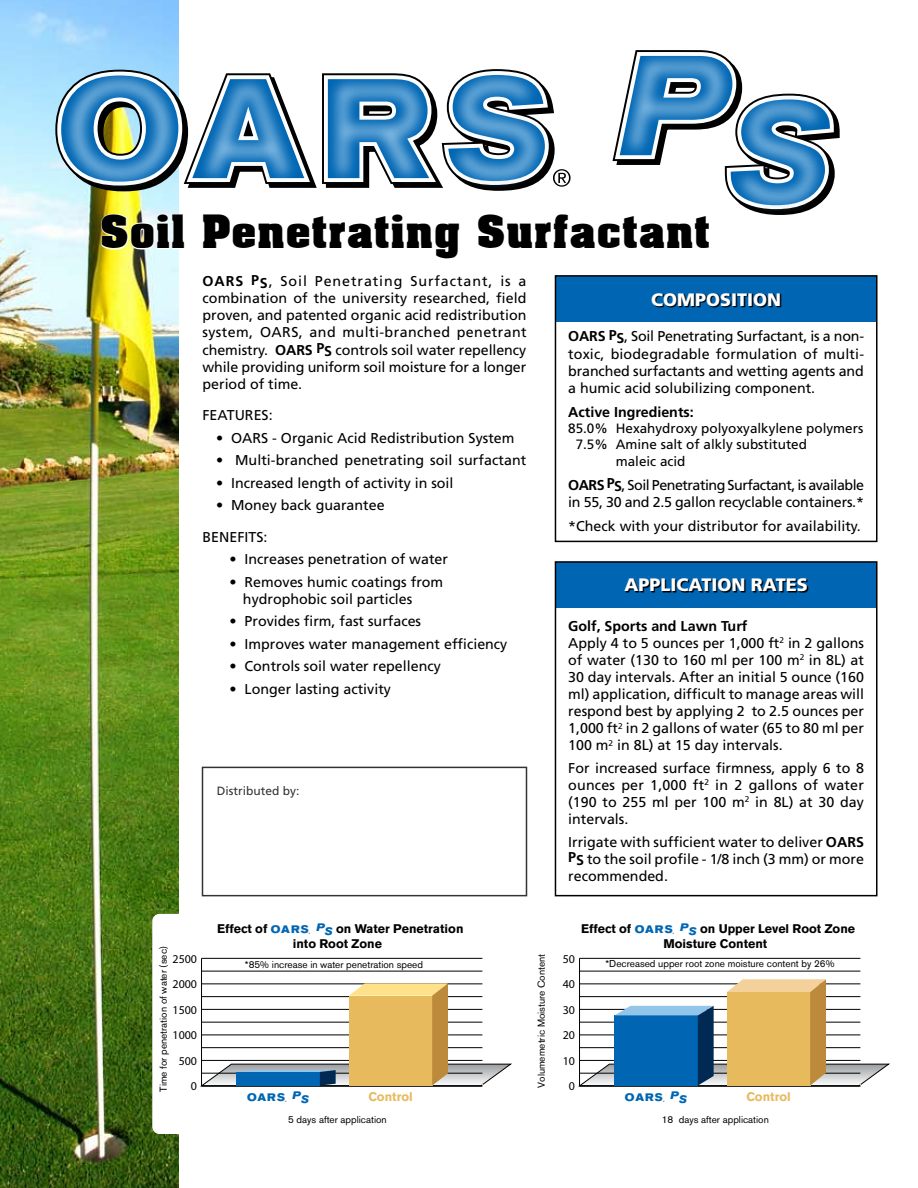
<style>
.page{position:relative;width:918px;height:1188px;background:#fff}
.page>*{position:absolute;margin:0;border:0;box-sizing:border-box;transform-origin:0 0}
.t1{font:700 39px "Aardvark";letter-spacing:.05em;color:#000}
.t2{font:900 18px "Frutiger";color:#fff}
.t3{font:14.25px/17.1px "Frutiger";color:#000;text-align:justify}
.t4{font:14.25px/17.1px "Frutiger";letter-spacing:-.035em;color:#000}
.t5{font:700 14.25px "Frutiger";color:#000}
.t6{font:13.5px "Frutiger";color:#000}
.t7{font:700 12.45px/15px "Akzidenz Grotesk BE";color:#000}
.t8{font:700 12.45px "Akzidenz Grotesk BE";color:#e7ba5e}
.t9{font:12px "Myriad Pro";color:#000}
.t10{font:12px "Frutiger";color:#000}
.t11{font:700 expanded 10.8px "Akzidenz Grotesk BE";letter-spacing:.115em;color:#0066b3;scale:.9 1}
.t12{font:italic 700 expanded 10.8px "Akzidenz Grotesk BE";color:#0066b3;scale:.9 1}
.t13{font:9.9px "Akzidenz Grotesk BE";color:#000}
.t14{font:300 1.8px "Frutiger";color:#000;scale:.9 1}
.s1{font-weight:700}
.s2{font-style:italic;font-stretch:expanded;font-size:10.8px;color:#0066b3}
.s3{font-stretch:expanded;font-size:10.8px;color:#0066b3}
</style>
<div class="page">
<img style="left:0;top:0;width:178px;height:1188px">
<div style="left:555px;top:562px;width:322px;height:45px;background:#0066b3"></div>
<div style="left:556px;top:276px;width:321px;height:46px;background:#0066b3"></div>
<div style="left:555px;top:275px;width:323px;height:267px;border:2px solid #000"></div>
<svg style="left:554px;top:288px;width:324px;height:25px"></svg>
<div style="left:555px;top:561px;width:323px;height:335px;border:2px solid #000"></div>
<svg style="left:554px;top:574px;width:324px;height:25px"></svg>
<svg style="left:47px;top:42px;width:524px;height:218px"></svg>
<img style="left:40px;top:46px;width:163px;height:165px">
<img style="left:173px;top:52px;width:132px;height:155px">
<img style="left:305px;top:52px;width:120px;height:155px">
<img style="left:425px;top:47px;width:144px;height:164px">
<img style="left:725px;top:93px;width:115px;height:122px">
<img style="left:612px;top:50px;width:144px;height:132px">
<svg style="left:579px;top:979px;width:310px;height:107px"></svg>
<div style="left:152px;top:914px;width:366px;height:220px;background:#fff;border-radius:7px"></div>
<svg style="left:201px;top:983px;width:310px;height:103px"></svg>
<div style="left:202px;top:767px;width:325px;height:129px;border:2px solid #000"></div>
<h1 class="t1" style="left:101px;top:199px;width:610px">Soil Penetrating Surfactant</h1>
<p class="t3" style="left:202px;top:273px;width:326px"><span class="s1">OARS PS</span>, Soil Penetrating Surfactant, is a combination of the university researched, field proven, and patented organic acid redistribution system, OARS, and multi-branched penetrant chemistry. <span class="s1">OARS PS</span> controls soil water repellency while providing uniform soil moisture for a longer period of time.</p>
<p class="t3" style="left:202px;top:407px;width:72px">FEATURES:</p>
<p class="t3" style="left:216px;top:429px;width:300px">• OARS - Organic Acid Redistribution System</p>
<p class="t3" style="left:216px;top:452px;width:312px">• Multi-branched penetrating soil surfactant</p>
<p class="t3" style="left:216px;top:474px;width:239px">• Increased length of activity in soil</p>
<p class="t3" style="left:216px;top:497px;width:170px">• Money back guarantee</p>
<p class="t3" style="left:202px;top:528px;width:66px">BENEFITS:</p>
<p class="t3" style="left:230px;top:551px;width:220px">• Increases penetration of water</p>
<p class="t3" style="left:243px;top:573px;width:202px;text-indent:-13px">• Removes humic coatings from hydrophobic soil particles</p>
<p class="t3" style="left:230px;top:613px;width:193px">• Provides firm, fast surfaces</p>
<p class="t3" style="left:230px;top:635px;width:279px">• Improves water management efficiency</p>
<p class="t3" style="left:230px;top:658px;width:213px">• Controls soil water repellency</p>
<p class="t3" style="left:230px;top:680px;width:163px">• Longer lasting activity</p>
<p class="t10" style="left:217px;top:784px;width:84px">Distributed by:</p>
<p class="t2" style="left:651px;top:288px;width:132px">COMPOSITION</p>
<p class="t3" style="left:568px;top:328px;width:297px"><span class="s1">OARS PS</span>, Soil Penetrating Surfactant, is a non&shy;toxic, biodegradable formulation of multi&shy;branched surfactants and wetting agents and a humic acid solubilizing component.</p>
<p class="t5" style="left:568px;top:404px;width:127px">Active Ingredients:</p>
<p class="t6" style="left:568px;top:421px;width:297px">85.0% Hexahydroxy polyoxyalkylene polymers</p>
<p class="t6" style="left:576px;top:437px;width:233px">7.5% Amine salt of alkly substituted</p>
<p class="t6" style="left:616px;top:453px;width:71px">maleic acid</p>
<p class="t4" style="left:568px;top:477px;width:297px"><span class="s1">OARS PS</span>, Soil Penetrating Surfactant, is available in 55, 30 and 2.5 gallon recyclable containers.*</p>
<p class="t3" style="left:568px;top:518px;width:294px">*Check with your distributor for availability.</p>
<p class="t2" style="left:625px;top:574px;width:185px">APPLICATION RATES</p>
<p class="t3" style="left:568px;top:617px;width:297px;text-align:left"><span class="s1">Golf, Sports and Lawn Turf<br></span>Apply 4 to 5 ounces per 1,000 ft<sup>2</sup> in 2 gallons of water (130 to 160 ml per 100 m<sup>2</sup> in 8L) at 30 day intervals. After an initial 5 ounce (160 ml) application, difficult to manage areas will respond best by applying 2 to 2.5 ounces per 1,000 ft<sup>2</sup> in 2 gallons of water (65 to 80 ml per 100 m<sup>2</sup> in 8L) at 15 day intervals.</p>
<p class="t3" style="left:568px;top:759px;width:297px">For increased surface firmness, apply 6 to 8 ounces per 1,000 ft<sup>2</sup> in 2 gallons of water (190 to 255 ml per 100 m<sup>2</sup> in 8L) at 30 day intervals.</p>
<p class="t3" style="left:568px;top:833px;width:297px">Irrigate with sufficient water to deliver <span class="s1">OARS PS</span> to the soil profile - 1/8 inch (3 mm) or more recommended.</p>
<p class="t13" style="left:157px;top:1092px;width:147px;rotate:-90deg">Time for penetration of water (sec)</p>
<p class="t9" style="left:173px;top:951px;width:26px">2500</p>
<p class="t9" style="left:173px;top:977px;width:26px">2000</p>
<p class="t9" style="left:173px;top:1002px;width:26px">1500</p>
<p class="t9" style="left:173px;top:1028px;width:26px">1000</p>
<p class="t9" style="left:179px;top:1053px;width:20px">500</p>
<p class="t9" style="left:191px;top:1079px;width:8px">0</p>
<p class="t7" style="left:293px;top:921px;width:172px;text-indent:24px"><span class="s2">P</span><sub>S</sub> on Water Penetration into Root Zone</p>
<p class="t7" style="left:217px;top:921px;width:93px">Effect of <span class="s3">OARS</span></p>
<p class="t14" style="left:309px;top:932px;width:3px">®</p>
<p class="t7" style="left:663px;top:921px;width:193px;text-indent:17px"><span class="s2">P</span><sub>S</sub> on Upper Level Root Zone<br>Moisture Content</p>
<p class="t7" style="left:581px;top:921px;width:93px">Effect of <span class="s3">OARS</span></p>
<p class="t14" style="left:673px;top:932px;width:3px">®</p>
<p class="t13" style="left:535px;top:1088px;width:136px;rotate:-90deg">Volumemetric Moisture Content</p>
<p class="t9" style="left:563px;top:951px;width:14px">50</p>
<p class="t13" style="left:606px;top:958px;width:231px">*Decreased upper root zone moisture content by 26%</p>
<p class="t13" style="left:245px;top:959px;width:180px">*85% increase in water penetration speed</p>
<p class="t9" style="left:563px;top:977px;width:14px">40</p>
<p class="t9" style="left:563px;top:1002px;width:14px">30</p>
<p class="t9" style="left:563px;top:1028px;width:14px">20</p>
<p class="t9" style="left:563px;top:1053px;width:14px">10</p>
<p class="t9" style="left:569px;top:1079px;width:8px">0</p>
<p class="t11" style="left:247px;top:1091px;width:44px">OARS</p>
<p class="t14" style="left:285px;top:1100px;width:3px">®</p>
<p class="t12" style="left:293px;top:1091px;width:20px">PS</p>
<p class="t11" style="left:625px;top:1091px;width:44px">OARS</p>
<p class="t14" style="left:663px;top:1100px;width:3px">®</p>
<p class="t12" style="left:671px;top:1091px;width:20px">PS</p>
<p class="t8" style="left:368px;top:1090px;width:46px">Control</p>
<p class="t8" style="left:746px;top:1090px;width:46px">Control</p>
<p class="t13" style="left:288px;top:1114px;width:100px">5 days after application</p>
<p class="t13" style="left:662px;top:1114px;width:108px">18 days after application</p>
</div>
